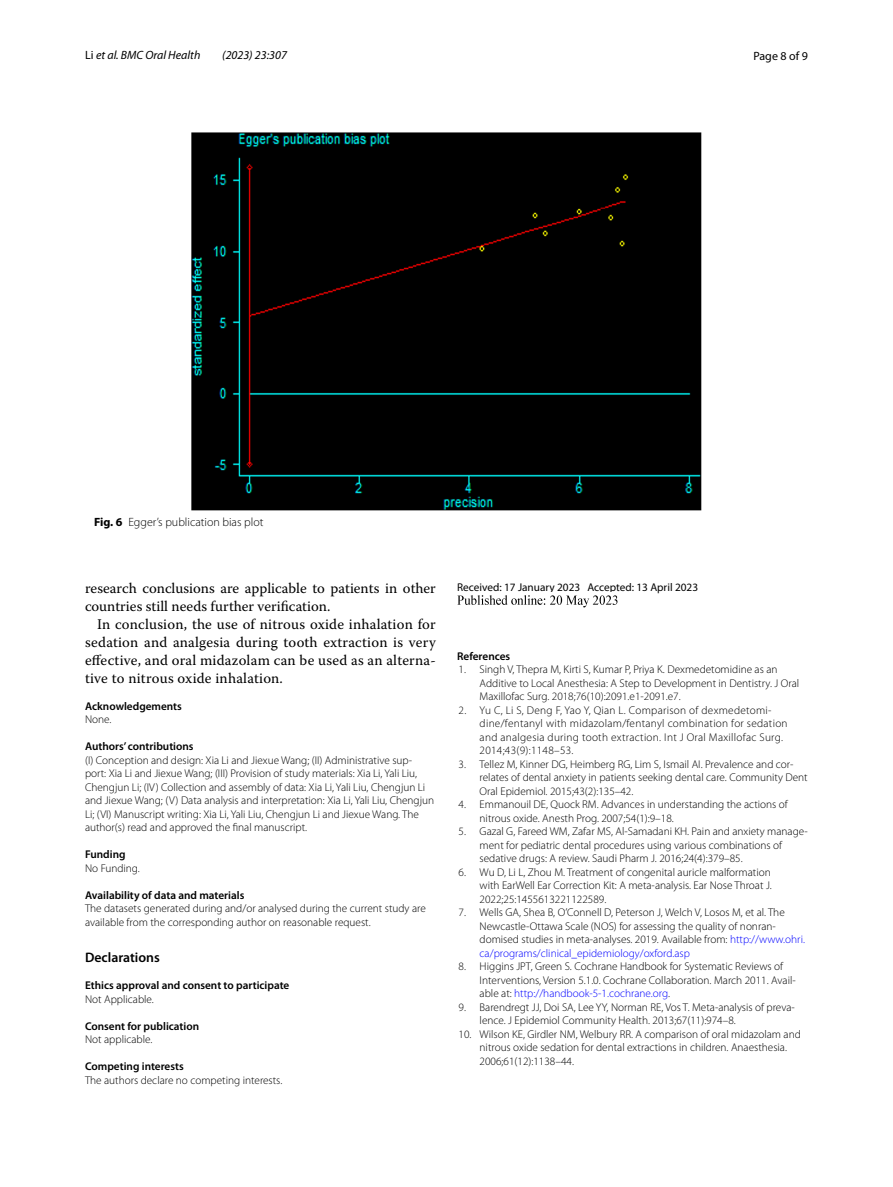
<style>
.page{position:relative;width:893px;height:1187px;background:#fff}
.page>*{position:absolute;margin:0;border:0;box-sizing:border-box;transform-origin:0 0}
.t1{font:14.7px/18px "Warnock Pro";color:#000}
.t2{font:600 13.8px "Myriad Pro";color:#000}
.t3{font:italic 12px "Myriad Pro";color:#000}
.t4{font:300 12px "Myriad Pro";color:#000}
.t5{font:12px "Myriad Pro";color:#000}
.t6{font:300 11.25px/13.5px "Myriad Pro";color:#000}
.t7{font:300 11.25px/13.5px "Myriad Pro";letter-spacing:.025em;color:#000}
.t8{font:600 11.25px "Myriad Pro";color:#000}
.t9{font:11.25px "Myriad Pro";color:#000}
.s1{font-style:normal}
.s2{font-weight:700}
.s3{color:#00f}
</style>
<div class="page">
<img style="left:457px;top:595px;width:161px;height:13px">
<div style="left:191px;top:133px;width:511px;height:377px;background:#000"></div>
<p class="t3" style="left:85px;top:48px;width:117px"><span class="s1">Li</span> et al. BMC Oral Health</p>
<p class="t3" style="left:222px;top:48px;width:66px">(2023) 23:307</p>
<p class="t5" style="left:753px;top:48px;width:56px">Page 8 of 9</p>
<p class="t4" style="left:94px;top:515px;width:171px"><span class="s2">Fig. 6</span> Egger’s publication bias plot</p>
<h1 class="t1" style="left:85px;top:578px;width:352px">research conclusions are applicable to patients in other countries still needs further verification.</h1>
<h1 class="t1" style="left:85px;top:614px;width:352px;text-align:justify;text-indent:12px">In conclusion, the use of nitrous oxide inhalation for sedation and analgesia during tooth extraction is very effective, and oral midazolam can be used as an alterna&shy;tive to nitrous oxide inhalation.</h1>
<p class="t8" style="left:85px;top:698px;width:98px">Acknowledgements</p>
<p class="t6" style="left:85px;top:713px;width:28px">None.</p>
<p class="t8" style="left:85px;top:739px;width:110px">Authors’ contributions</p>
<p class="t6" style="left:85px;top:753px;width:351px">(I) Conception and design: Xia Li and Jiexue Wang; (II) Administrative sup&shy;port: Xia Li and Jiexue Wang; (III) Provision of study materials: Xia Li, Yali Liu, Chengjun Li; (IV) Collection and assembly of data: Xia Li, Yali Liu, Chengjun Li and Jiexue Wang; (V) Data analysis and interpretation: Xia Li, Yali Liu, Chengjun Li; (VI) Manuscript writing: Xia Li, Yali Liu, Chengjun Li and Jiexue Wang. The author(s) read and approved the final manuscript.</p>
<p class="t8" style="left:85px;top:847px;width:42px">Funding</p>
<p class="t6" style="left:85px;top:861px;width:56px">No Funding.</p>
<p class="t8" style="left:85px;top:887px;width:161px">Availability of data and materials</p>
<p class="t6" style="left:85px;top:902px;width:342px">The datasets generated during and/or analysed during the current study are available from the corresponding author on reasonable request.</p>
<p class="t2" style="left:85px;top:948px;width:76px">Declarations</p>
<p class="t8" style="left:85px;top:977px;width:206px">Ethics approval and consent to participate</p>
<p class="t6" style="left:85px;top:992px;width:70px">Not Applicable.</p>
<p class="t8" style="left:85px;top:1018px;width:116px">Consent for publication</p>
<p class="t6" style="left:85px;top:1032px;width:69px">Not applicable.</p>
<p class="t8" style="left:85px;top:1058px;width:100px">Competing interests</p>
<p class="t6" style="left:85px;top:1073px;width:199px">The authors declare no competing interests.</p>
<p class="t9" style="left:457px;top:580px;width:242px">Received: 17 January 2023 Accepted: 13 April 2023</p>
<p class="t8" style="left:457px;top:648px;width:55px">References</p>
<p class="t6" style="left:480px;top:663px;width:321px;text-indent:-21px">1. Singh V, Thepra M, Kirti S, Kumar P, Priya K. Dexmedetomidine as an<br>Additive to Local Anesthesia: A Step to Development in Dentistry. J Oral<br>Maxillofac Surg. 2018;76(10):2091.e1-2091.e7.</p>
<p class="t7" style="left:480px;top:703px;width:310px;text-indent:-21px">2. Yu C, Li S, Deng F, Yao Y, Qian L. Comparison of dexmedetomi&shy;dine/fentanyl with midazolam/fentanyl combination for sedation and analgesia during tooth extraction. Int J Oral Maxillofac Surg.<br>2014;43(9):1148–53.</p>
<p class="t6" style="left:480px;top:757px;width:330px;text-indent:-21px">3. Tellez M, Kinner DG, Heimberg RG, Lim S, Ismail AI. Prevalence and cor&shy;relates of dental anxiety in patients seeking dental care. Community Dent<br>Oral Epidemiol. 2015;43(2):135–42.</p>
<p class="t6" style="left:480px;top:798px;width:310px;text-indent:-21px">4. Emmanouil DE, Quock RM. Advances in understanding the actions of nitrous oxide. Anesth Prog. 2007;54(1):9–18.</p>
<p class="t6" style="left:480px;top:825px;width:330px;text-indent:-21px">5. Gazal G, Fareed WM, Zafar MS, Al-Samadani KH. Pain and anxiety manage&shy;ment for pediatric dental procedures using various combinations of sedative drugs: A review. Saudi Pharm J. 2016;24(4):379–85.</p>
<p class="t6" style="left:480px;top:865px;width:294px;text-align:justify;text-indent:-21px">6. Wu D, Li L, Zhou M. Treatment of congenital auricle malformation with EarWell Ear Correction Kit: A meta-analysis. Ear Nose Throat J.<br>2022;25:1455613221122589.</p>
<p class="t6" style="left:480px;top:906px;width:327px;text-indent:-21px">7. Wells GA, Shea B, O’Connell D, Peterson J, Welch V, Losos M, et al. The Newcastle-Ottawa Scale (NOS) for assessing the quality of nonran&shy;domised studies in meta-analyses. 2019. Available from: <span class="s3">http://www.ohri. ca/programs/clinical_epidemiology/oxford.asp</span></p>
<p class="t6" style="left:480px;top:960px;width:318px;text-indent:-21px">8. Higgins JPT, Green S. Cochrane Handbook for Systematic Reviews of<br>Interventions, Version 5.1.0. Cochrane Collaboration. March 2011. Avail&shy;able at: <span class="s3">http://handbook-5-1.cochrane.org</span>.</p>
<p class="t6" style="left:480px;top:1000px;width:317px;text-indent:-21px">9. Barendregt JJ, Doi SA, Lee YY, Norman RE, Vos T. Meta-analysis of preva&shy;lence. J Epidemiol Community Health. 2013;67(11):974–8.</p>
<p class="t6" style="left:480px;top:1027px;width:323px;text-indent:-21px">10. Wilson KE, Girdler NM, Welbury RR. A comparison of oral midazolam and nitrous oxide sedation for dental extractions in children. Anaesthesia.<br>2006;61(12):1138–44.</p>
</div>
